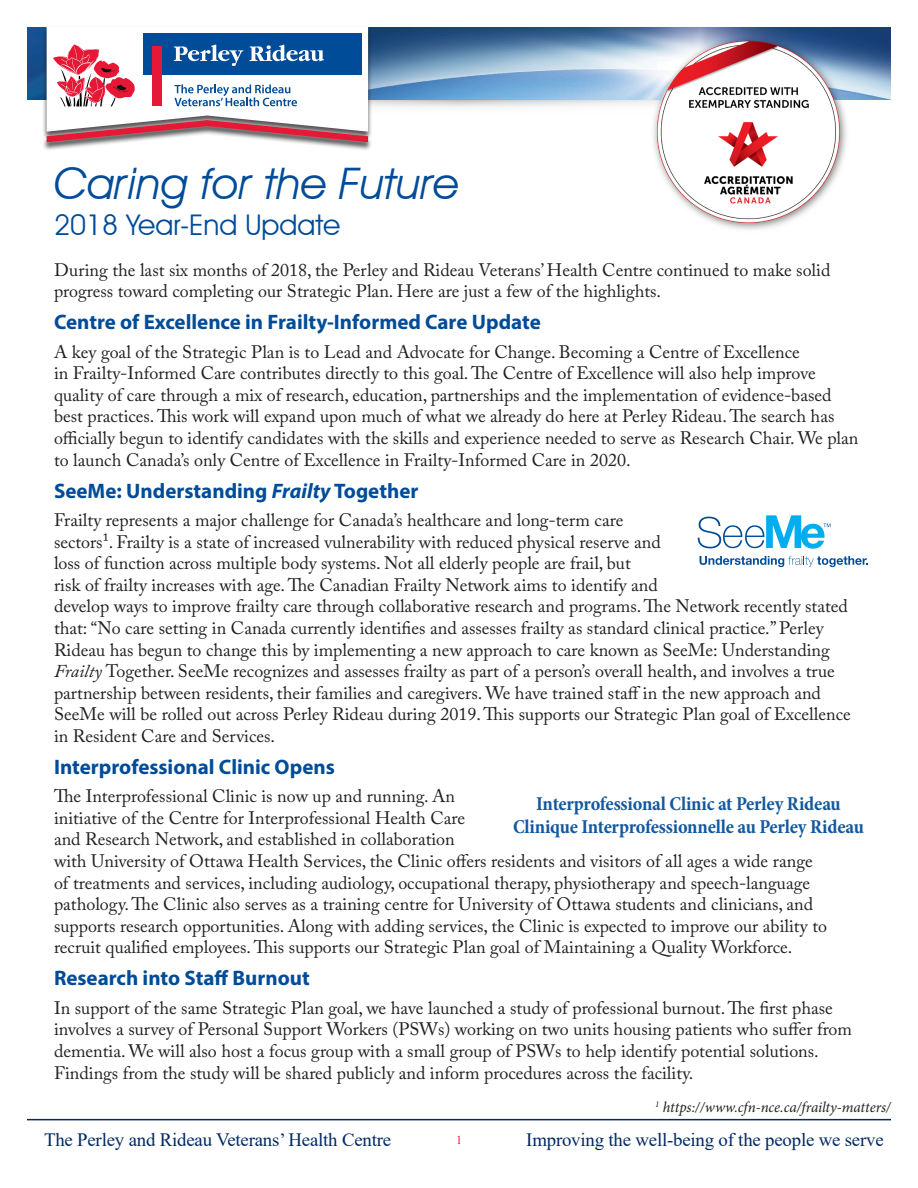
<style>
.page{position:relative;width:918px;height:1188px;background:#fff}
.page>*{position:absolute;margin:0;border:0;box-sizing:border-box;transform-origin:0 0}
.Titles{font:italic 43.5px "Avant Garde IT Cby BT";color:#014c98}
.Titles-2{font:28.5px "Avant Garde IT Cby BT";color:#014c98}
.t1{font:700 21px "Myriad Pro";color:#014c98}
.t2{font:700 condensed 19.8px "Minion Pro";letter-spacing:-.01em;color:#14589e}
.t3{font:18.75px "Times New Roman";letter-spacing:-.01em;color:#002964}
.t4{font:18px/21.6px "Adobe Caslon Pro";color:#231f20}
.t5{font:italic 15px "Minion Pro";letter-spacing:-.005em;color:#231f20}
.t6{font:12px "Times New Roman";color:#e51836}
.s1{font-style:italic}
</style>
<div class="page">
<svg style="left:27px;top:99px;width:864px;height:9px"></svg>
<img style="left:27px;top:27px;width:864px;height:72px">
<div style="left:42px;top:27px;width:331px;height:124px;background:#231f20;opacity:.75"></div>
<svg style="left:47px;top:27px;width:321px;height:115px"></svg>
<hr style="left:27px;top:1119px;width:864px;height:1px;background:#002964">
<svg style="left:700px;top:556px;width:168px;height:11px"></svg>
<svg style="left:698px;top:515px;width:132px;height:34px"></svg>
<img style="left:648px;top:27px;width:204px;height:203px">
<p class="Titles" style="left:54px;top:157px;width:407px">Caring for the Future</p>
<p class="Titles-2" style="left:54px;top:208px;width:288px">2018 Year-End Update</p>
<p class="t4" style="left:54px;top:259px;width:778px">During the last six months of 2018, the Perley and Rideau Veterans’ Health Centre continued to make solid progress toward completing our Strategic Plan. Here are just a few of the highlights.</p>
<p class="t1" style="left:54px;top:309px;width:488px">Centre of Excellence in Frailty-Informed Care Update</p>
<p class="t4" style="left:54px;top:341px;width:806px">A key goal of the Strategic Plan is to Lead and Advocate for Change. Becoming a Centre of Excellence<br>in Frailty-Informed Care contributes directly to this goal. The Centre of Excellence will also help improve quality of care through a mix of research, education, partnerships and the implementation of evidence-based best practices. This work will expand upon much of what we already do here at Perley Rideau. The search has officially begun to identify candidates with the skills and experience needed to serve as Research Chair. We plan to launch Canada’s only Centre of Excellence in Frailty-Informed Care in 2020.</p>
<p class="t1" style="left:54px;top:477px;width:366px">SeeMe: Understanding <span class="s1">Frailty</span> Together</p>
<p class="t4" style="left:54px;top:509px;width:798px">Frailty represents a major challenge for Canada’s healthcare and long-term care<br>sectors1. Frailty is a state of increased vulnerability with reduced physical reserve and<br>loss of function across multiple body systems. Not all elderly people are frail, but<br>risk of frailty increases with age. The Canadian Frailty Network aims to identify and<br>develop ways to improve frailty care through collaborative research and programs. The Network recently stated that: “No care setting in Canada currently identifies and assesses frailty as standard clinical practice.” Perley Rideau has begun to change this by implementing a new approach to care known as SeeMe: Understanding <span class="s1">Frailty</span> Together. SeeMe recognizes and assesses frailty as part of a person’s overall health, and involves a true partnership between residents, their families and caregivers. We have trained staff in the new approach and SeeMe will be rolled out across Perley Rideau during 2019. This supports our Strategic Plan goal of Excellence in Resident Care and Services.</p>
<p class="t1" style="left:54px;top:753px;width:282px">Interprofessional Clinic Opens</p>
<p class="t4" style="left:54px;top:785px;width:775px">The Interprofessional Clinic is now up and running. An<br>initiative of the Centre for Interprofessional Health Care<br>and Research Network, and established in collaboration<br>with University of Ottawa Health Services, the Clinic offers residents and visitors of all ages a wide range of treatments and services, including audiology, occupational therapy, physiotherapy and speech-language pathology. The Clinic also serves as a training centre for University of Ottawa students and clinicians, and supports research opportunities. Along with adding services, the Clinic is expected to improve our ability to recruit qualified employees. This supports our Strategic Plan goal of Maintaining a Quality Workforce.</p>
<p class="t1" style="left:54px;top:965px;width:257px">Research into Staff Burnout</p>
<p class="t4" style="left:54px;top:997px;width:800px">In support of the same Strategic Plan goal, we have launched a study of professional burnout. The first phase involves a survey of Personal Support Workers (PSWs) working on two units housing patients who suffer from dementia. We will also host a focus group with a small group of PSWs to help identify potential solutions.<br>Findings from the study will be shared publicly and inform procedures across the facility.</p>
<p class="t2" style="left:536px;top:790px;width:306px">Interprofessional Clinic at Perley Rideau</p>
<p class="t2" style="left:513px;top:813px;width:353px">Clinique Interprofessionnelle au Perley Rideau</p>
<p class="t5" style="left:655px;top:1097px;width:237px"><sup>1</sup> https://www.cfn-nce.ca/frailty-matters/</p>
<p class="t3" style="left:44px;top:1127px;width:349px">The Perley and Rideau Veterans’ Health Centre</p>
<p class="t6" style="left:456px;top:1131px;width:7px">1</p>
<p class="t3" style="left:526px;top:1127px;width:359px">Improving the well-being of the people we serve</p>
</div>
